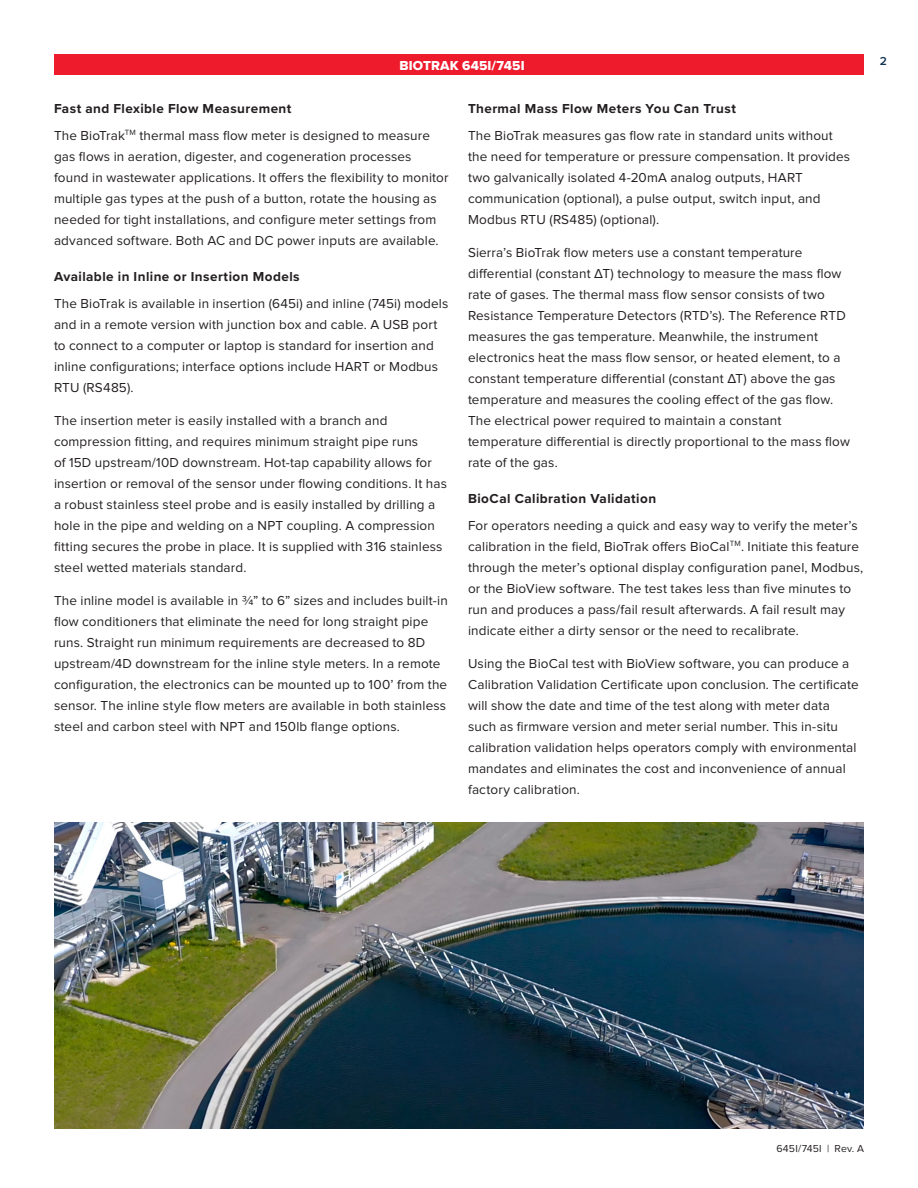
<style>
.page{position:relative;width:918px;height:1188px;background:#fff}
.page>*{position:absolute;margin:0;border:0;box-sizing:border-box;transform-origin:0 0}
.body_txt_1{font:13.5px/21px "Proxima Nova";letter-spacing:.01em;color:#231f20}
.Section_sub_titles{font:700 13.5px "Proxima Nova";letter-spacing:.035em;color:#231f20}
.Redbox_HD_Centered{font:13.5px "Proxima Nova Extrabld";letter-spacing:.015em;color:#fff}
.t1{font:600 12px "Proxima Nova";color:#123456}
.t2{font:10.5px "Proxima Nova";letter-spacing:.01em;color:#231f20}
</style>
<div class="page">
<div style="left:54px;top:54px;width:810px;height:21px;background:#ee1b2d"></div>
<img style="left:54px;top:822px;width:810px;height:307px">
<p class="Redbox_HD_Centered" style="left:399px;top:55px;width:127px">BIOTRAK 645I/745I</p>
<p class="Section_sub_titles" style="left:54px;top:98px;width:239px">Fast and Flexible Flow Measurement</p>
<p class="body_txt_1" style="left:54px;top:125px;width:396px">The BioTrak<sup>TM</sup> thermal mass flow meter is designed to measure gas flows in aeration, digester, and cogeneration processes found in wastewater applications. It offers the flexibility to monitor multiple gas types at the push of a button, rotate the housing as needed for tight installations, and configure meter settings from advanced software. Both AC and DC power inputs are available.</p>
<p class="Section_sub_titles" style="left:54px;top:266px;width:247px">Available in Inline or Insertion Models</p>
<p class="body_txt_1" style="left:54px;top:293px;width:396px">The BioTrak is available in insertion (645i) and inline (745i) models and in a remote version with junction box and cable. A USB port to connect to a computer or laptop is standard for insertion and inline configurations; interface options include HART or Modbus RTU (RS485).</p>
<p class="body_txt_1" style="left:54px;top:410px;width:395px">The insertion meter is easily installed with a branch and compression fitting, and requires minimum straight pipe runs<br>of 15D upstream/10D downstream. Hot-tap capability allows for insertion or removal of the sensor under flowing conditions. It has a robust stainless steel probe and is easily installed by drilling a hole in the pipe and welding on a NPT coupling. A compression fitting secures the probe in place. It is supplied with 316 stainless steel wetted materials standard.</p>
<p class="body_txt_1" style="left:54px;top:590px;width:395px">The inline model is available in ¾” to 6” sizes and includes built-in flow conditioners that eliminate the need for long straight pipe runs. Straight run minimum requirements are decreased to 8D upstream/4D downstream for the inline style meters. In a remote configuration, the electronics can be mounted up to 100’ from the sensor. The inline style flow meters are available in both stainless steel and carbon steel with NPT and 150lb flange options.</p>
<p class="Section_sub_titles" style="left:468px;top:98px;width:269px">Thermal Mass Flow Meters You Can Trust</p>
<p class="body_txt_1" style="left:468px;top:125px;width:384px">The BioTrak measures gas flow rate in standard units without the need for temperature or pressure compensation. It provides two galvanically isolated 4-20mA analog outputs, HART communication (optional), a pulse output, switch input, and Modbus RTU (RS485) (optional).</p>
<p class="body_txt_1" style="left:468px;top:242px;width:383px">Sierra’s BioTrak flow meters use a constant temperature differential (constant ΔT) technology to measure the mass flow rate of gases. The thermal mass flow sensor consists of two Resistance Temperature Detectors (RTD’s). The Reference RTD measures the gas temperature. Meanwhile, the instrument electronics heat the mass flow sensor, or heated element, to a constant temperature differential (constant ΔT) above the gas temperature and measures the cooling effect of the gas flow.<br>The electrical power required to maintain a constant temperature differential is directly proportional to the mass flow rate of the gas.</p>
<p class="Section_sub_titles" style="left:468px;top:488px;width:190px">BioCal Calibration Validation</p>
<p class="body_txt_1" style="left:468px;top:515px;width:397px">For operators needing a quick and easy way to verify the meter’s calibration in the field, BioTrak offers BioCal<sup>TM</sup>. Initiate this feature through the meter’s optional display configuration panel, Modbus, or the BioView software. The test takes less than five minutes to run and produces a pass/fail result afterwards. A fail result may indicate either a dirty sensor or the need to recalibrate.</p>
<p class="body_txt_1" style="left:468px;top:653px;width:392px">Using the BioCal test with BioView software, you can produce a Calibration Validation Certificate upon conclusion. The certificate will show the date and time of the test along with meter data such as firmware version and meter serial number. This in-situ calibration validation helps operators comply with environmental mandates and eliminates the cost and inconvenience of annual factory calibration.</p>
<p class="t1" style="left:880px;top:52px;width:9px">2</p>
<p class="t2" style="left:776px;top:1143px;width:89px">645I/745I | Rev. A</p>
</div>
